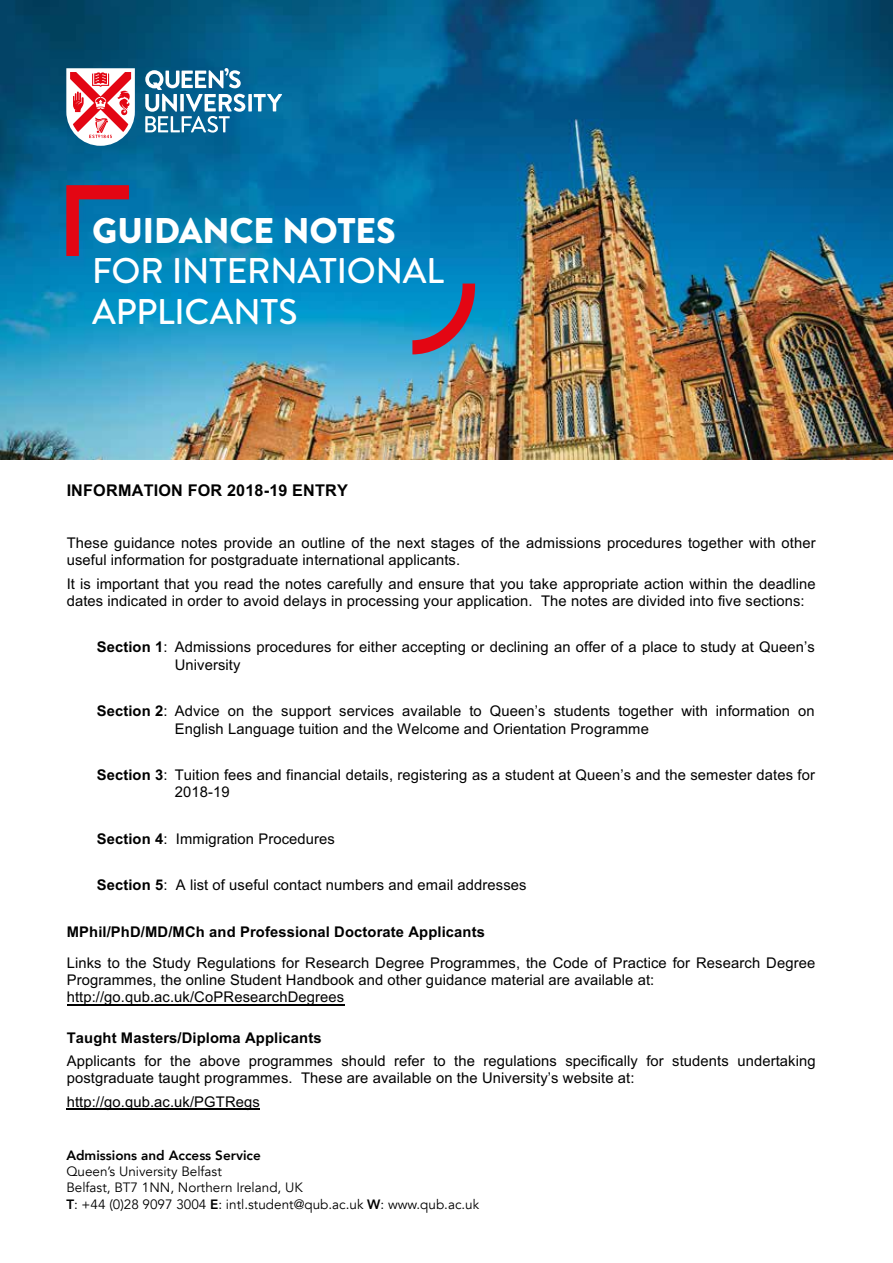
<style>
.page{position:relative;width:893px;height:1263px;background:#fff}
.page>*{position:absolute;margin:0;border:0;box-sizing:border-box;transform-origin:0 0}
.t1{font:500 35.7px/40.5px "Brandon Text";letter-spacing:-.005em;color:#fff}
.t2{font:900 35.7px "Brandon Text";letter-spacing:-.005em;color:#fff}
.t3{font:700 16.2px "Arial";letter-spacing:.01em;color:#000}
.t4{font:14.7px/17.2px "Arial";letter-spacing:.01em;color:#000}
.t5{font:700 14.7px "Arial";letter-spacing:.01em;color:#000}
.t6{font:13.5px/16.2px "Avenir";color:#000}
.t7{font:800 13.5px "Avenir";color:#000}
.s1{font-weight:700}
.s2{font-weight:800}
</style>
<div class="page">
<hr style="left:67px;top:1004px;width:277px;height:2px;background:#000">
<hr style="left:67px;top:1109px;width:193px;height:1px;background:#000">
<img style="left:0;top:0;width:893px;height:460px">
<svg style="left:66px;top:185px;width:63px;height:71px;background:#525078"></svg>
<svg style="left:412px;top:284px;width:63px;height:70px;background:#4d6e96"></svg>
<svg style="left:248px;top:94px;width:4px;height:17px"></svg>
<svg style="left:254px;top:94px;width:28px;height:17px"></svg>
<svg style="left:145px;top:68px;width:100px;height:65px"></svg>
<svg style="left:66px;top:68px;width:69px;height:78px"></svg>
<h1 class="t2" style="left:92px;top:205px;width:305px">GUIDANCE NOTES</h1>
<h1 class="t1" style="left:92px;top:250px;width:354px">FOR INTERNATIONAL<br>APPLICANTS</h1>
<p class="t3" style="left:67px;top:479px;width:283px">INFORMATION FOR 2018-19 ENTRY</p>
<p class="t4" style="left:67px;top:534px;width:750px">These guidance notes provide an outline of the next stages of the admissions procedures together with other useful information for postgraduate international applicants.</p>
<p class="t4" style="left:67px;top:575px;width:751px">It is important that you read the notes carefully and ensure that you take appropriate action within the deadline dates indicated in order to avoid delays in processing your application. The notes are divided into five sections:</p>
<p class="t4" style="left:175px;top:639px;width:642px;text-indent:-78px"><span class="s1">Section 1</span>: Admissions procedures for either accepting or declining an offer of a place to study at Queen’s<br>University</p>
<p class="t4" style="left:175px;top:702px;width:641px;text-indent:-78px"><span class="s1">Section 2</span>: Advice on the support services available to Queen’s students together with information on<br>English Language tuition and the Welcome and Orientation Programme</p>
<p class="t4" style="left:175px;top:766px;width:642px;text-indent:-78px"><span class="s1">Section 3</span>: Tuition fees and financial details, registering as a student at Queen’s and the semester dates for<br>2018-19</p>
<p class="t4" style="left:97px;top:830px;width:240px"><span class="s1">Section 4</span>: Immigration Procedures</p>
<p class="t4" style="left:97px;top:876px;width:431px"><span class="s1">Section 5</span>: A list of useful contact numbers and email addresses</p>
<p class="t5" style="left:67px;top:921px;width:420px">MPhil/PhD/MD/MCh and Professional Doctorate Applicants</p>
<p class="t4" style="left:67px;top:954px;width:750px">Links to the Study Regulations for Research Degree Programmes, the Code of Practice for Research Degree<br>Programmes, the online Student Handbook and other guidance material are available at: http://go.qub.ac.uk/CoPResearchDegrees</p>
<p class="t5" style="left:67px;top:1027px;width:256px">Taught Masters/Diploma Applicants</p>
<p class="t4" style="left:67px;top:1052px;width:750px">Applicants for the above programmes should refer to the regulations specifically for students undertaking postgraduate taught programmes. These are available on the University’s website at:</p>
<p class="t4" style="left:67px;top:1092px;width:195px">http://go.qub.ac.uk/PGTRegs</p>
<p class="t7" style="left:66px;top:1145px;width:196px">Admissions and Access Service</p>
<p class="t6" style="left:66px;top:1163px;width:414px">Queen’s University Belfast<br>Belfast, BT7 1NN, Northern Ireland, UK<br><span class="s2">T</span>: +44 (0)28 9097 3004 <span class="s2">E</span>: intl.student@qub.ac.uk <span class="s2">W</span>: www.qub.ac.uk</p>
</div>
